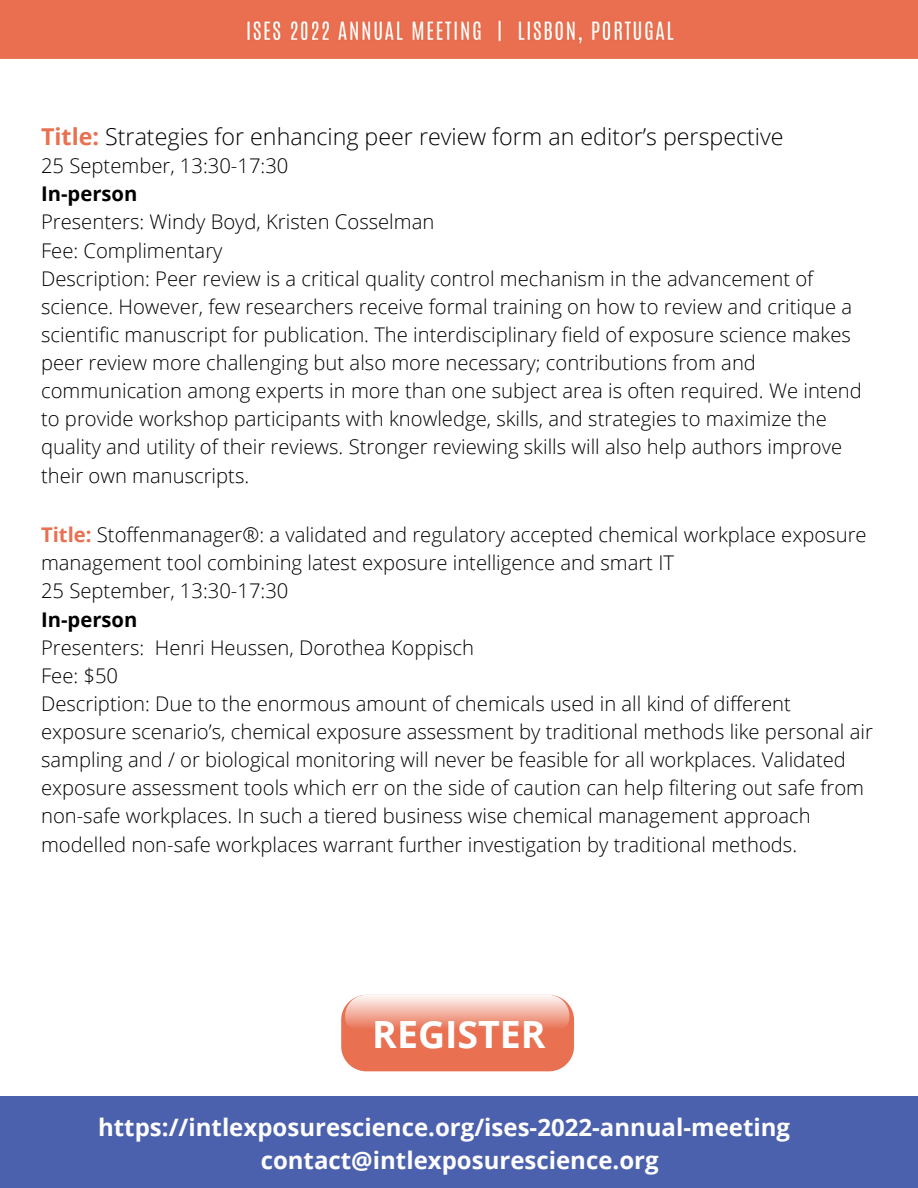
<style>
.page{position:relative;width:918px;height:1188px;background:#fff}
.page>*{position:absolute;margin:0;border:0;box-sizing:border-box;transform-origin:0 0}
.t1{font:700 37.5px "Open Sans";color:#fff}
.t2{font:700 24px/32.7px "Open Sans";color:#fefefe}
.t3{font:300 23.25px "Open Sans";color:#000}
.t4{font:300 20.25px/28.2px "Open Sans";color:#000}
.t5{font:700 20.25px "Open Sans";color:#000}
.s1{font-weight:700;color:#e97051}
</style>
<div class="page">
<img style="left:0;top:0;width:918px;height:58px">
<div style="left:0;top:1096px;width:918px;height:92px;background:#4c61ad"></div>
<svg style="left:341px;top:995px;width:233px;height:76px;background:#ed9179"></svg>
<p class="t3" style="left:41px;top:120px;width:744px"><span class="s1">Title:</span> Strategies for enhancing peer review form an editor’s perspective</p>
<p class="t4" style="left:41px;top:151px;width:249px">25 September, 13:30-17:30</p>
<p class="t5" style="left:41px;top:180px;width:98px">In-person</p>
<p class="t4" style="left:41px;top:207px;width:395px">Presenters: Windy Boyd, Kristen Cosselman</p>
<p class="t4" style="left:41px;top:236px;width:183px">Fee: Complimentary</p>
<p class="t4" style="left:41px;top:264px;width:822px">Description: Peer review is a critical quality control mechanism in the advancement of science. However, few researchers receive formal training on how to review and critique a scientific manuscript for publication. The interdisciplinary field of exposure science makes peer review more challenging but also more necessary; contributions from and communication among experts in more than one subject area is often required. We intend to provide workshop participants with knowledge, skills, and strategies to maximize the quality and utility of their reviews. Stronger reviewing skills will also help authors improve their own manuscripts.</p>
<p class="t4" style="left:41px;top:520px;width:827px"><span class="s1">Title:</span> Stoffenmanager®: a validated and regulatory accepted chemical workplace exposure management tool combining latest exposure intelligence and smart IT</p>
<p class="t4" style="left:41px;top:576px;width:249px">25 September, 13:30-17:30</p>
<p class="t5" style="left:41px;top:605px;width:98px">In-person</p>
<p class="t4" style="left:41px;top:633px;width:434px">Presenters: Henri Heussen, Dorothea Koppisch</p>
<p class="t4" style="left:41px;top:661px;width:79px">Fee: $50</p>
<p class="t4" style="left:41px;top:689px;width:833px">Description: Due to the enormous amount of chemicals used in all kind of different exposure scenario’s, chemical exposure assessment by traditional methods like personal air sampling and / or biological monitoring will never be feasible for all workplaces. Validated exposure assessment tools which err on the side of caution can help filtering out safe from non-safe workplaces. In such a tiered business wise chemical management approach modelled non-safe workplaces warrant further investigation by traditional methods.</p>
<p class="t1" style="left:372px;top:1008px;width:175px">REGISTER</p>
<p class="t2" style="left:261px;top:1110px;width:531px;text-indent:-163px">https://intlexposurescience.org/ises-2022-annual-meeting contact@intlexposurescience.org</p>
</div>
